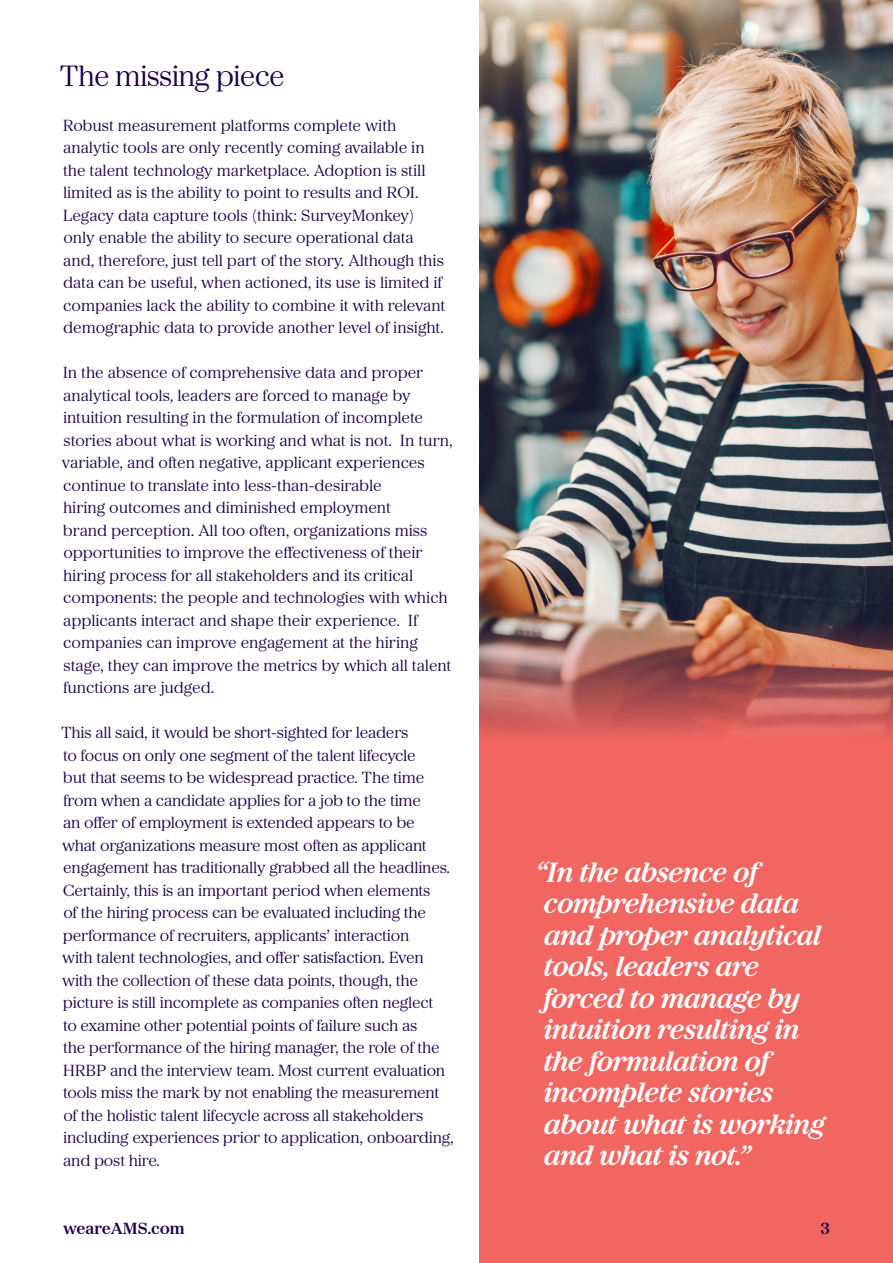
<style>
.page{position:relative;width:893px;height:1263px;background:#fff}
.page>*{position:absolute;margin:0;border:0;box-sizing:border-box;transform-origin:0 0}
.Body{font:30px "Italian Plate No 4 Expanded";letter-spacing:-.025em;color:#1b014b}
.t1{font:italic 700 28.5px/31.5px "Italian Plate No 4 Expanded";letter-spacing:-.01em;color:#fff}
.Body-2{font:16.5px/22.5px "Italian Plate No 4 Expanded";letter-spacing:-.01em;color:#1b014b}
.t2{font:700 16.5px "Italian Plate No 4 Expanded";color:#1b014b}
</style>
<div class="page">
<div style="left:479px;top:0;width:414px;height:1263px;background:#f16661"></div>
<img style="left:479px;top:0;width:414px;height:620px">
<img style="left:479px;top:620px;width:414px;height:117px">
<p class="Body" style="left:59px;top:58px;width:227px">The missing piece</p>
<p class="Body-2" style="left:63px;top:114px;width:384px">Robust measurement platforms complete with analytic tools are only recently coming available in the talent technology marketplace. Adoption is still limited as is the ability to point to results and ROI.<br>Legacy data capture tools (think: SurveyMonkey) only enable the ability to secure operational data and, therefore, just tell part of the story. Although this data can be useful, when actioned, its use is limited if companies lack the ability to combine it with relevant demographic data to provide another level of insight.</p>
<p class="Body-2" style="left:62px;top:361px;width:392px">In the absence of comprehensive data and proper analytical tools, leaders are forced to manage by intuition resulting in the formulation of incomplete stories about what is working and what is not. In turn, variable, and often negative, applicant experiences continue to translate into less-than-desirable<br>hiring outcomes and diminished employment<br>brand perception. All too often, organizations miss opportunities to improve the effectiveness of their hiring process for all stakeholders and its critical components: the people and technologies with which applicants interact and shape their experience. If companies can improve engagement at the hiring stage, they can improve the metrics by which all talent functions are judged.</p>
<p class="Body-2" style="left:61px;top:721px;width:394px">This all said, it would be short-sighted for leaders<br>to focus on only one segment of the talent lifecycle<br>but that seems to be widespread practice. The time from when a candidate applies for a job to the time<br>an offer of employment is extended appears to be<br>what organizations measure most often as applicant engagement has traditionally grabbed all the headlines.<br>Certainly, this is an important period when elements<br>of the hiring process can be evaluated including the performance of recruiters, applicants’ interaction<br>with talent technologies, and offer satisfaction. Even with the collection of these data points, though, the picture is still incomplete as companies often neglect<br>to examine other potential points of failure such as<br>the performance of the hiring manager, the role of the HRBP and the interview team. Most current evaluation tools miss the mark by not enabling the measurement of the holistic talent lifecycle across all stakeholders including experiences prior to application, onboarding, and post hire.</p>
<p class="t1" style="left:536px;top:856px;width:291px">“In the absence of comprehensive data and proper analytical tools, leaders are forced to manage by intuition resulting in the formulation of incomplete stories about what is working and what is not.”</p>
<p class="t2" style="left:63px;top:1218px;width:123px">weareAMS.com</p>
<p class="t2" style="left:820px;top:1218px;width:11px">3</p>
</div>
